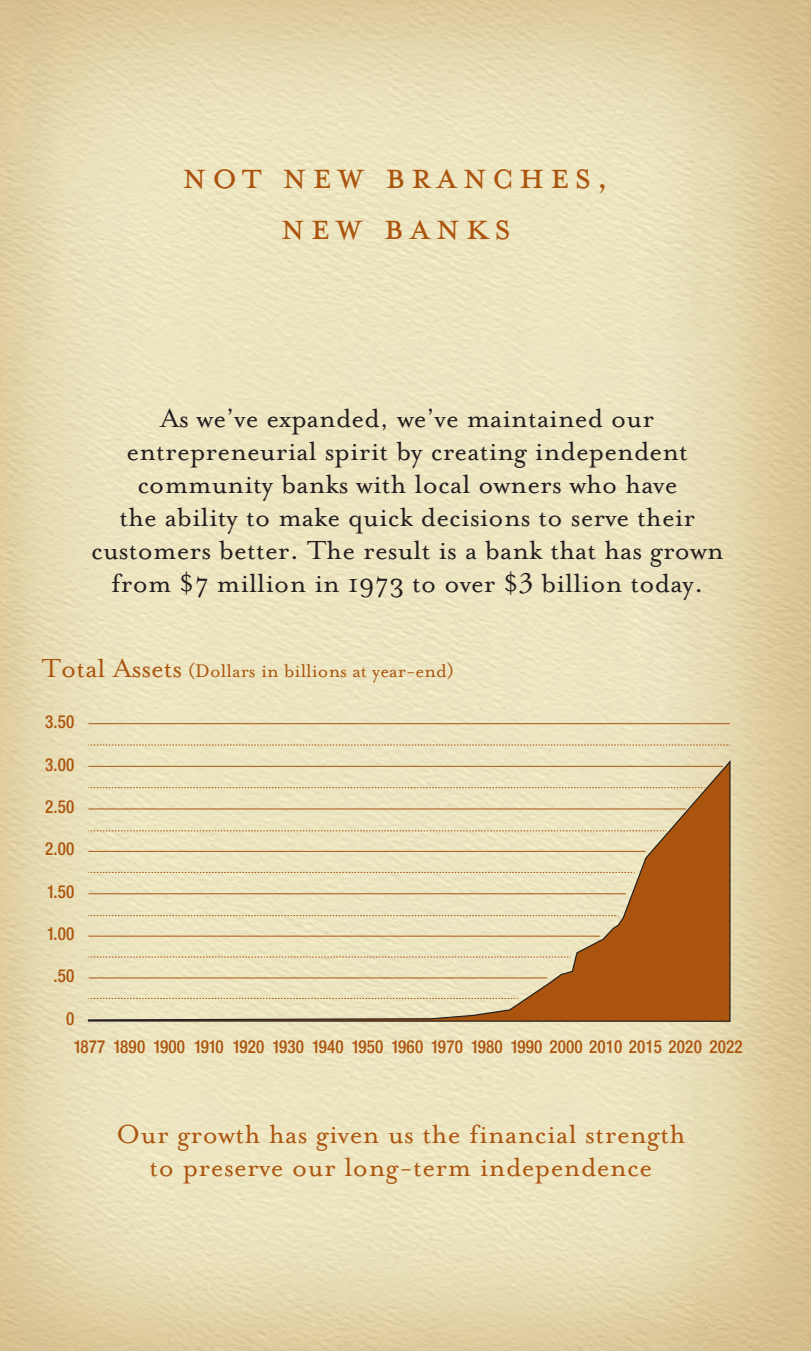
<style>
.page{position:relative;width:811px;height:1351px;background:#fff}
.page>*{position:absolute;margin:0;border:0;box-sizing:border-box;transform-origin:0 0}
.t1{font:42px/51.3px "Mrs Eaves Small Caps";letter-spacing:.115em;color:#ab540e;text-align:center}
.t2{font:30px/33px "Mrs Eaves Roman";letter-spacing:.005em;color:#231f20;text-align:center}
.t3{font:30px/33px "Mrs Eaves Roman";letter-spacing:.015em;color:#ab540e;text-align:center}
.t4{font:21px "Mrs Eaves Roman";color:#ab540e}
.t5{font:500 condensed 18px "Helvetica Neue";letter-spacing:.01em;color:#ab540e;scale:.95 1}
.s1{font-family:"Adobe Garamond"}
.s2{font-size:30px}
</style>
<div class="page">
<img style="left:0;top:0;width:811px;height:1350px">
<svg style="left:87px;top:758px;width:644px;height:264px;background:#ddc79d"></svg>
<hr style="left:88px;top:935px;width:512px;height:1px;background:#ab540e">
<svg style="left:88px;top:915px;width:530px;height:1px"></svg>
<svg style="left:88px;top:871px;width:546px;height:1px"></svg>
<hr style="left:88px;top:893px;width:537px;height:1px;background:#ab540e">
<hr style="left:88px;top:850px;width:557px;height:1px;background:#ab540e">
<svg style="left:88px;top:830px;width:578px;height:1px"></svg>
<svg style="left:88px;top:787px;width:617px;height:1px"></svg>
<hr style="left:88px;top:808px;width:598px;height:1px;background:#ab540e">
<hr style="left:88px;top:765px;width:634px;height:1px;background:#ab540e">
<svg style="left:88px;top:744px;width:642px;height:1px"></svg>
<hr style="left:88px;top:723px;width:641px;height:1px;background:#ab540e">
<h1 class="t1" style="left:182px;top:151px;width:428px">not new branches, new banks</h1>
<p class="t2" style="left:91px;top:401px;width:634px">As we’ve expanded, we’ve maintained our entrepreneurial spirit by creating independent community banks with local owners who have<br>the ability to make quick decisions to serve their customers better. The result is a bank that has grown from $7 million in 1973 to over $<span class="s1">3</span> billion today.</p>
<p class="t4" style="left:42px;top:659px;width:414px"><span class="s2">Total Assets</span> (Dollars in billions at year-end)</p>
<p class="t5" style="left:45px;top:711px;width:32px">3.50</p>
<p class="t5" style="left:45px;top:753px;width:32px">3.00</p>
<p class="t5" style="left:45px;top:795px;width:32px">2.50</p>
<p class="t5" style="left:45px;top:838px;width:32px">2.00</p>
<p class="t5" style="left:47px;top:880px;width:30px">1.50</p>
<p class="t5" style="left:47px;top:922px;width:30px">1.00</p>
<p class="t5" style="left:53px;top:965px;width:23px">.50</p>
<p class="t5" style="left:66px;top:1007px;width:10px">0</p>
<p class="t5" style="left:74px;top:1036px;width:705px">1877 1890 1900 1910 1920 1930 1940 1950 1960 1970 1980 1990 2000 2010 2015 2020 2022</p>
<p class="t3" style="left:116px;top:1117px;width:570px">Our growth has given us the financial strength to preserve our long-term independence</p>
</div>
